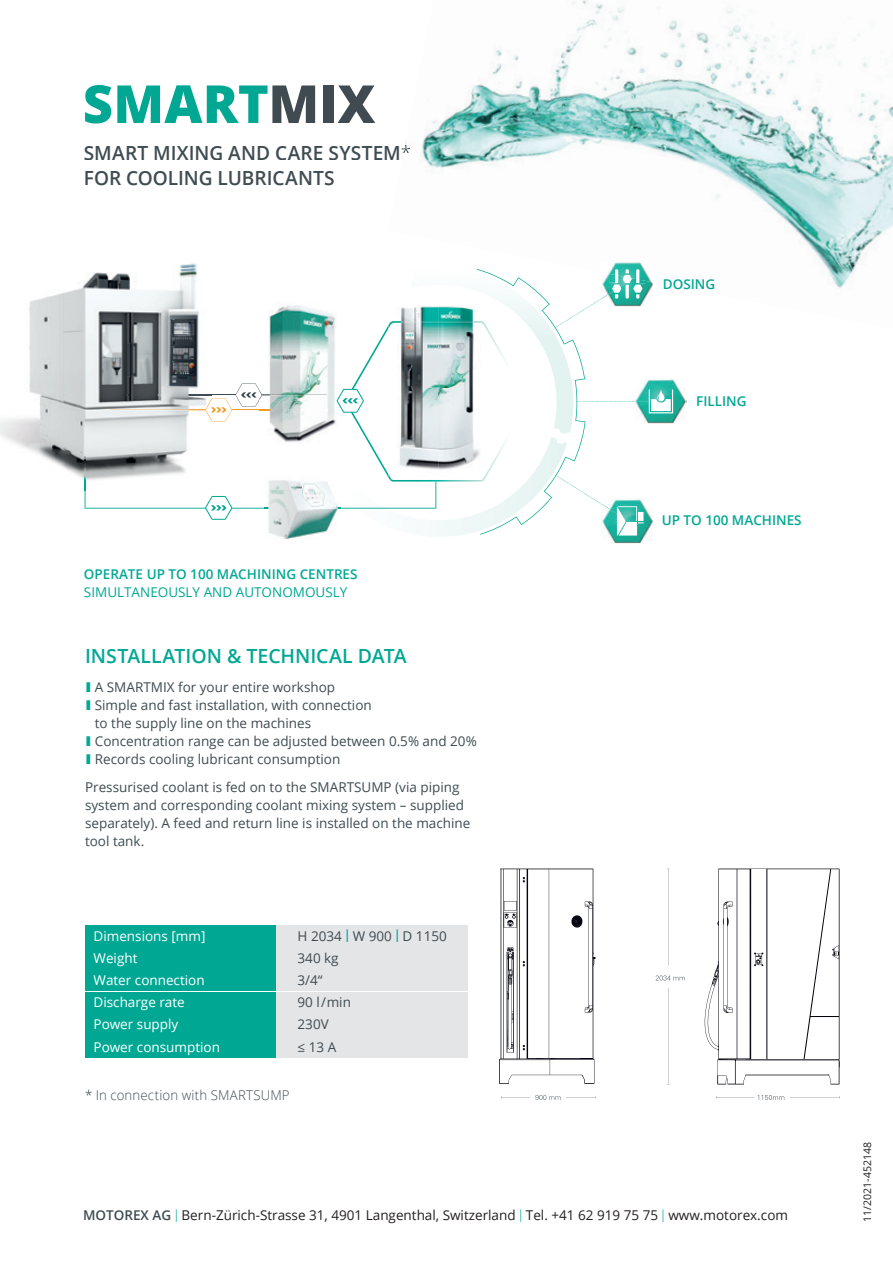
<style>
.page{position:relative;width:893px;height:1263px;background:#fff}
.page>*{position:absolute;margin:0;border:0;box-sizing:border-box;transform-origin:0 0}
.t1{font:800 52.5px "Open Sans";letter-spacing:.005em;color:#00a894}
.t2{font:600 19.5px/25.5px "Open Sans";color:#404c52}
.t3{font:600 19.5px "Open Sans";letter-spacing:-.005em;color:#00a894}
.t4{font:13.5px/18px "Open Sans";color:#3f4b51}
.t5{font:13.5px "Open Sans";color:#231f20}
.t6{font:13.5px "Open Sans";color:#fff}
.t7{font:600 13.5px "Open Sans";color:#00a894}
.t8{font:13.5px "Open Sans";color:#00a894}
.t9{font:300 13.5px "Open Sans";letter-spacing:.01em;color:#3f4b51}
.t10{font:10.5px "Open Sans";color:#231f20}
.s1{color:#3f4b51}
.s2{font-weight:300}
.s3{font-weight:800;color:#00a894}
.s4{font-size:17.55px;color:#00a894}
.s5{font-weight:600;color:#3f4b51}
.s6{font-weight:300;font-size:17.55px;color:#00a894}
</style>
<div class="page">
<img style="left:405px;top:0;width:488px;height:288px">
<img style="left:673px;top:380px;width:14px;height:43px">
<img style="left:601px;top:261px;width:52px;height:7px">
<svg style="left:501px;top:869px;width:339px;height:231px"></svg>
<img style="left:611px;top:537px;width:34px;height:6px">
<img style="left:0;top:263px;width:198px;height:227px">
<svg style="left:85px;top:268px;width:588px;height:269px"></svg>
<img style="left:265px;top:476px;width:76px;height:64px">
<svg style="left:403px;top:145px;width:7px;height:8px"></svg>
<div style="left:85px;top:925px;width:191px;height:21px;background:#00a894"></div>
<div style="left:85px;top:1036px;width:191px;height:22px;background:#00a894"></div>
<div style="left:85px;top:947px;width:191px;height:21px;background:#00a894"></div>
<div style="left:85px;top:969px;width:191px;height:22px;background:#00a894"></div>
<div style="left:85px;top:992px;width:191px;height:21px;background:#00a894"></div>
<div style="left:85px;top:1014px;width:191px;height:21px;background:#00a894"></div>
<div style="left:276px;top:925px;width:192px;height:21px;background:#e4e5e7"></div>
<div style="left:276px;top:1036px;width:192px;height:22px;background:#e4e5e7"></div>
<div style="left:276px;top:947px;width:192px;height:21px;background:#e4e5e7"></div>
<div style="left:276px;top:969px;width:192px;height:22px;background:#e4e5e7"></div>
<div style="left:276px;top:992px;width:192px;height:21px;background:#e4e5e7"></div>
<div style="left:276px;top:1014px;width:192px;height:21px;background:#e4e5e7"></div>
<h1 class="t1" style="left:83px;top:64px;width:294px">SMART<span class="s1">MIX</span></h1>
<h2 class="t2" style="left:84px;top:139px;width:329px">SMART MIXING AND CARE SYSTEM<span class="s2">*<br></span>FOR COOLING LUBRICANTS</h2>
<p class="t7" style="left:84px;top:565px;width:275px">OPERATE UP TO 100 MACHINING CENTRES</p>
<p class="t8" style="left:84px;top:583px;width:265px">SIMULTANEOUSLY AND AUTONOMOUSLY</p>
<h2 class="t3" style="left:85px;top:643px;width:323px">INSTALLATION &amp; TECHNICAL DATA</h2>
<p class="t4" style="left:85px;top:678px;width:252px"><span class="s3">I</span> A SMARTMIX for your entire workshop</p>
<p class="t4" style="left:85px;top:696px;width:288px"><span class="s3">I</span> Simple and fast installation, with connection</p>
<p class="t4" style="left:95px;top:714px;width:218px">to the supply line on the machines</p>
<p class="t4" style="left:85px;top:732px;width:393px"><span class="s3">I</span> Concentration range can be adjusted between 0.5% and 20%</p>
<p class="t4" style="left:85px;top:750px;width:257px"><span class="s3">I</span> Records cooling lubricant consumption</p>
<p class="t4" style="left:85px;top:778px;width:387px">Pressurised coolant is fed on to the SMARTSUMP (via piping system and corresponding coolant mixing system – supplied separately). A feed and return line is installed on the machine tool tank.</p>
<p class="t6" style="left:94px;top:926px;width:113px">Dimensions [mm]</p>
<p class="t4" style="left:298px;top:926px;width:151px">H 2034 <span class="s4">I</span> W 900 <span class="s4">I</span> D 1150</p>
<p class="t6" style="left:94px;top:948px;width:45px">Weight</p>
<p class="t4" style="left:298px;top:948px;width:43px">340 kg</p>
<p class="t6" style="left:94px;top:971px;width:113px">Water connection</p>
<p class="t4" style="left:298px;top:971px;width:27px">3/4“</p>
<p class="t6" style="left:94px;top:993px;width:93px">Discharge rate</p>
<p class="t4" style="left:298px;top:993px;width:55px">90 l/min</p>
<p class="t6" style="left:94px;top:1015px;width:86px">Power supply</p>
<p class="t4" style="left:298px;top:1015px;width:33px">230V</p>
<p class="t6" style="left:94px;top:1037px;width:128px">Power consumption</p>
<p class="t4" style="left:298px;top:1037px;width:40px">≤ 13 A</p>
<p class="t9" style="left:85px;top:1086px;width:206px">* In connection with SMARTSUMP</p>
<p class="t7" style="left:663px;top:275px;width:54px">DOSING</p>
<p class="t7" style="left:696px;top:392px;width:52px">FILLING</p>
<p class="t7" style="left:662px;top:511px;width:141px">UP TO 100 MACHINES</p>
<p class="t5" style="left:83px;top:1206px;width:706px"><span class="s5">MOTOREX AG</span> <span class="s6">I</span> Bern-Zürich-Strasse 31, 4901 Langenthal, Switzerland <span class="s6">I</span> Tel. +41 62 919 75 75 <span class="s6">I</span> www.motorex.com</p>
<p class="t10" style="left:860px;top:1221px;width:81px;rotate:-90deg">11/2021-452148</p>
</div>
